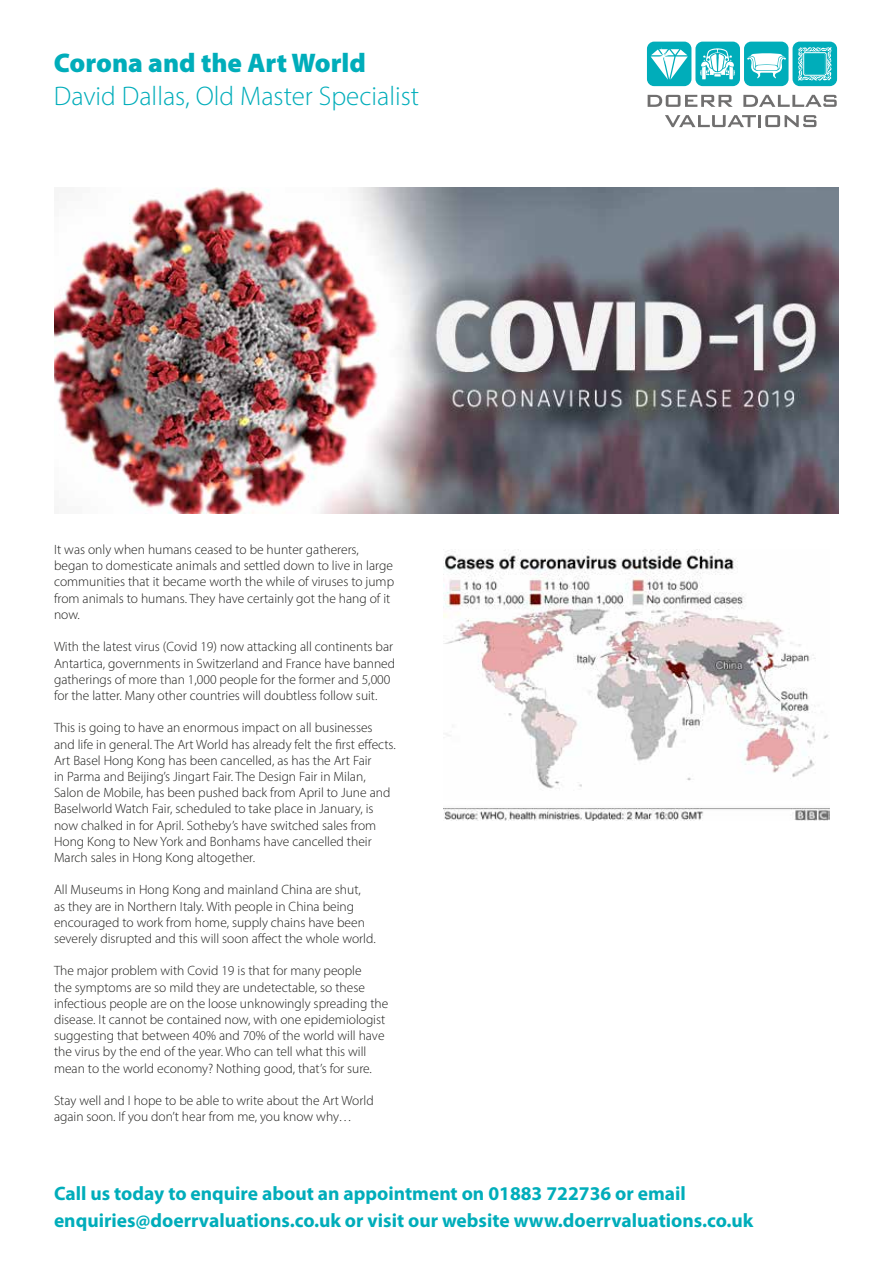
<style>
.page{position:relative;width:893px;height:1263px;background:#fff}
.page>*{position:absolute;margin:0;border:0;box-sizing:border-box;transform-origin:0 0}
.t1{font:300 27px "Myriad Pro";color:#00adba}
.t2{font:900 27px "Myriad Pro";color:#00adba}
.t3{font:700 19.5px/27px "Myriad Pro";color:#00adba}
.t4{font:300 13.5px/16.2px "Myriad Pro";color:#1d1d1b}
</style>
<div class="page">
<div style="left:647px;top:42px;width:44px;height:44px;background:#00adba;border-radius:7px"></div>
<div style="left:695px;top:42px;width:45px;height:44px;background:#00adba;border-radius:7px"></div>
<div style="left:744px;top:42px;width:44px;height:44px;background:#00adba;border-radius:7px"></div>
<div style="left:792px;top:42px;width:45px;height:44px;background:#00adba;border-radius:7px"></div>
<svg style="left:651px;top:47px;width:37px;height:33px"></svg>
<svg style="left:798px;top:47px;width:34px;height:34px"></svg>
<svg style="left:747px;top:53px;width:39px;height:25px"></svg>
<svg style="left:700px;top:48px;width:35px;height:32px"></svg>
<svg style="left:648px;top:95px;width:85px;height:12px"></svg>
<svg style="left:743px;top:95px;width:94px;height:12px"></svg>
<svg style="left:665px;top:115px;width:151px;height:12px"></svg>
<img style="left:54px;top:188px;width:785px;height:325px">
<img style="left:444px;top:550px;width:385px;height:271px">
<h1 class="t2" style="left:54px;top:45px;width:313px">Corona and the Art World</h1>
<h1 class="t1" style="left:54px;top:79px;width:367px">David Dallas, Old Master Specialist</h1>
<p class="t4" style="left:54px;top:541px;width:342px">It was only when humans ceased to be hunter gatherers, began to domesticate animals and settled down to live in large communities that it became worth the while of viruses to jump from animals to humans. They have certainly got the hang of it now.</p>
<p class="t4" style="left:54px;top:638px;width:343px">With the latest virus (Covid 19) now attacking all continents bar Antartica, governments in Switzerland and France have banned gatherings of more than 1,000 people for the former and 5,000 for the latter. Many other countries will doubtless follow suit.</p>
<p class="t4" style="left:54px;top:719px;width:343px">This is going to have an enormous impact on all businesses and life in general. The Art World has already felt the first effects.<br>Art Basel Hong Kong has been cancelled, as has the Art Fair<br>in Parma and Beijing’s Jingart Fair. The Design Fair in Milan, Salon de Mobile, has been pushed back from April to June and Baselworld Watch Fair, scheduled to take place in January, is now chalked in for April. Sotheby’s have switched sales from Hong Kong to New York and Bonhams have cancelled their March sales in Hong Kong altogether.</p>
<p class="t4" style="left:54px;top:881px;width:323px">All Museums in Hong Kong and mainland China are shut,<br>as they are in Northern Italy. With people in China being encouraged to work from home, supply chains have been severely disrupted and this will soon affect the whole world.</p>
<p class="t4" style="left:54px;top:962px;width:336px">The major problem with Covid 19 is that for many people<br>the symptoms are so mild they are undetectable, so these infectious people are on the loose unknowingly spreading the disease. It cannot be contained now, with one epidemiologist suggesting that between 40% and 70% of the world will have the virus by the end of the year. Who can tell what this will mean to the world economy? Nothing good, that’s for sure.</p>
<p class="t4" style="left:54px;top:1092px;width:321px">Stay well and I hope to be able to write about the Art World again soon. If you don’t hear from me, you know why…</p>
<h2 class="t3" style="left:54px;top:1180px;width:701px">Call us today to enquire about an appointment on 01883 722736 or email enquiries@doerrvaluations.co.uk or visit our website www.doerrvaluations.co.uk</h2>
</div>
